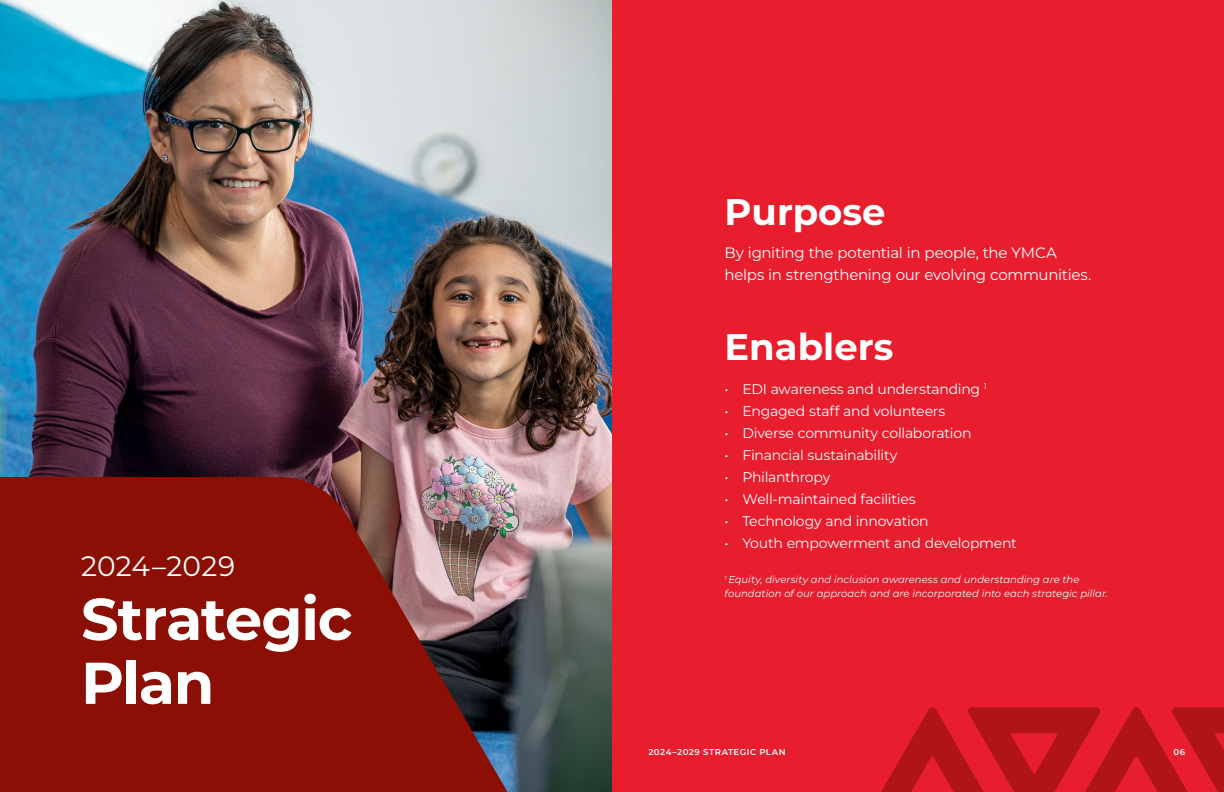
<style>
.page{position:relative;width:1224px;height:792px;background:#fff}
.page>*{position:absolute;margin:0;border:0;box-sizing:border-box;transform-origin:0 0}
.t1{font:700 58.8px "Montserrat";letter-spacing:-.02em;color:#fff}
.t2{font:700 37px "Montserrat";color:#fff}
.t3{font:28px "Montserrat";letter-spacing:.01em;color:#fff}
.t4{font:15px "Montserrat";letter-spacing:-.015em;color:#fff}
.t5{font:14px "Montserrat";letter-spacing:-.015em;color:#fff}
.t6{font:italic 10px/14px "Montserrat";letter-spacing:.005em;color:#fff}
.t7{font:600 8.5px "Montserrat";letter-spacing:.06em;color:#fff}
</style>
<div class="page">
<div style="left:612px;top:0;width:612px;height:792px;background:#e81d2d"></div>
<svg style="left:881px;top:707px;width:343px;height:85px"></svg>
<img style="left:0;top:0;width:612px;height:792px">
<svg style="left:0;top:477px;width:539px;height:315px;background:#86221b"></svg>
<p class="t3" style="left:81px;top:548px;width:156px">2024–2029</p>
<p class="t1" style="left:81px;top:580px;width:273px">Strategic</p>
<p class="t1" style="left:81px;top:644px;width:135px">Plan</p>
<p class="t2" style="left:724px;top:187px;width:163px">Purpose</p>
<p class="t4" style="left:724px;top:243px;width:334px">By igniting the potential in people, the YMCA</p>
<p class="t4" style="left:724px;top:265px;width:368px">helps in strengthening our evolving communities.</p>
<p class="t2" style="left:724px;top:322px;width:170px">Enablers</p>
<p class="t5" style="left:724px;top:379px;width:264px">• EDI awareness and understanding <sup>1</sup></p>
<p class="t5" style="left:724px;top:401px;width:222px">• Engaged staff and volunteers</p>
<p class="t5" style="left:724px;top:423px;width:248px">• Diverse community collaboration</p>
<p class="t5" style="left:724px;top:445px;width:174px">• Financial sustainability</p>
<p class="t5" style="left:724px;top:467px;width:107px">• Philanthropy</p>
<p class="t5" style="left:724px;top:489px;width:193px">• Well-maintained facilities</p>
<p class="t5" style="left:724px;top:511px;width:206px">• Technology and innovation</p>
<p class="t5" style="left:724px;top:533px;width:294px">• Youth empowerment and development</p>
<p class="t6" style="left:725px;top:572px;width:385px"><sup>1</sup> Equity, diversity and inclusion awareness and understanding are the foundation of our approach and are incorporated into each strategic pillar.</p>
<p class="t7" style="left:648px;top:747px;width:139px">2024–2029 STRATEGIC PLAN</p>
<p class="t7" style="left:1174px;top:747px;width:13px">06</p>
</div>
